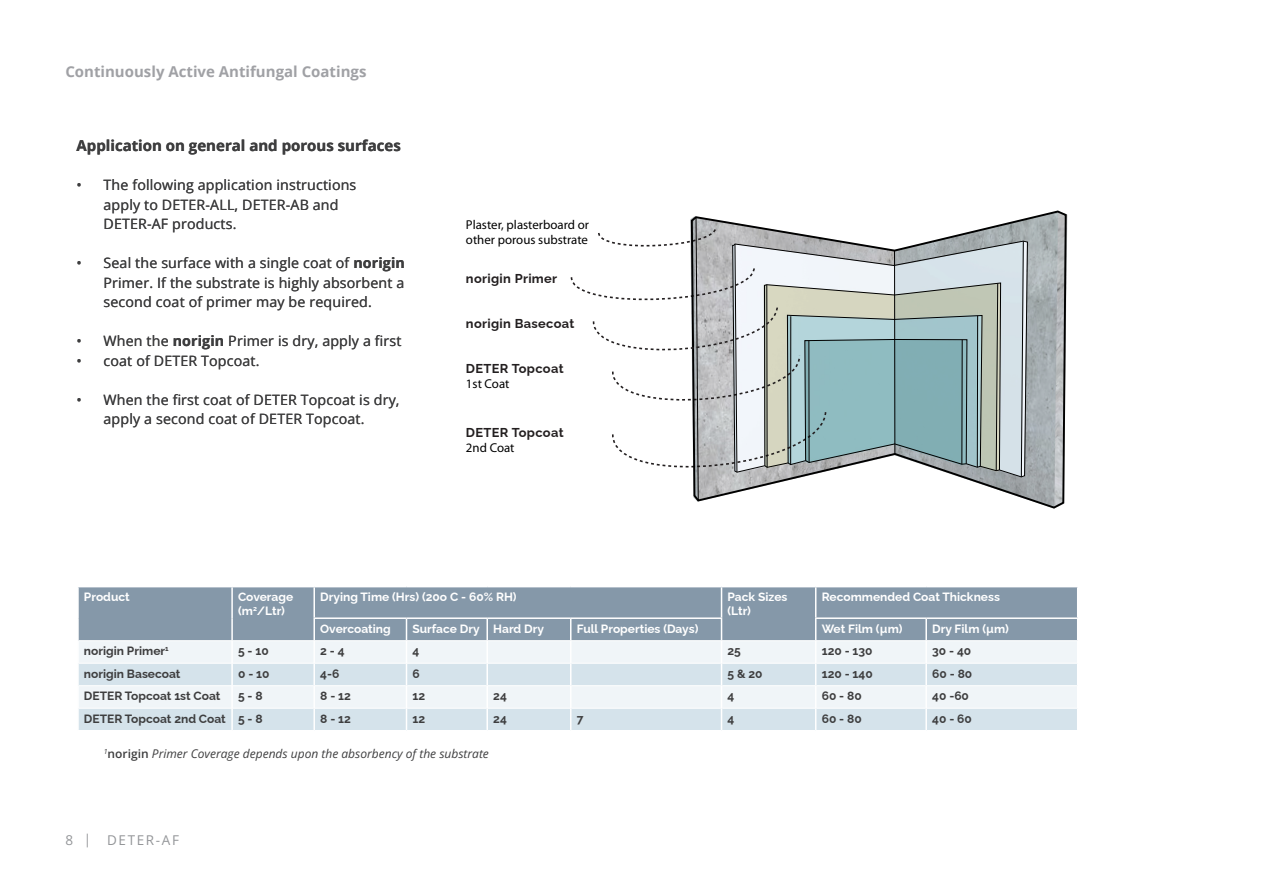
<style>
.page{position:relative;width:1263px;height:893px;background:#fff}
.page>*{position:absolute;margin:0;border:0;box-sizing:border-box;transform-origin:0 0}
.Text{font:700 15px "Open Sans";color:#3e3e3f}
.t1{font:700 15px "Open Sans";color:#a0a1a5}
.t2{font:14.25px/19.5px "Open Sans";letter-spacing:.01em;color:#3e3e3f}
.t3{font:13.5px "Open Sans";letter-spacing:.12em;color:#939598}
.t4{font:700 12.9px/15.5px "Raleway";letter-spacing:.025em;color:#231f20}
.t5{font:12.9px/15.5px "Myriad Pro";color:#000}
.Text_Bold_2{font:700 12px "Raleway";color:#fff}
.Text_Bold_2-2{font:700 12px "Raleway";color:#3e3e3f}
.Text-2{font:italic 12px "Open Sans";color:#3e3e3f}
.s1{font-weight:700}
.s2{font-family:"Myriad Pro";font-weight:400;color:#000}
.s3{font-weight:600;font-style:normal}
</style>
<div class="page">
<svg style="left:694px;top:210px;width:374px;height:299px"></svg>
<svg style="left:1001px;top:241px;width:27px;height:237px;background:#c8d2d8"></svg>
<svg style="left:1021px;top:240px;width:3px;height:238px"></svg>
<svg style="left:570px;top:217px;width:431px;height:284px"></svg>
<div style="left:79px;top:587px;width:998px;height:53px;background:#8598a9"></div>
<div style="left:79px;top:641px;width:998px;height:22px;background:#f0f5f8"></div>
<svg style="left:79px;top:664px;width:998px;height:66px;fill:#d5e3eb"></svg>
<hr style="left:231px;top:587px;width:2px;height:31px;background:#fff">
<hr style="left:231px;top:618px;width:2px;height:22px;background:#fff">
<hr style="left:231px;top:641px;width:2px;height:22px;background:#fff">
<hr style="left:313px;top:641px;width:2px;height:22px;background:#fff">
<hr style="left:231px;top:663px;width:2px;height:22px;background:#fff">
<hr style="left:231px;top:686px;width:2px;height:22px;background:#fff">
<hr style="left:231px;top:708px;width:2px;height:22px;background:#fff">
<hr style="left:79px;top:685px;width:153px;height:1px;background:#fff">
<hr style="left:232px;top:685px;width:81px;height:1px;background:#fff">
<hr style="left:722px;top:685px;width:93px;height:1px;background:#fff">
<hr style="left:816px;top:685px;width:109px;height:1px;background:#fff">
<hr style="left:927px;top:685px;width:150px;height:1px;background:#fff">
<hr style="left:79px;top:708px;width:153px;height:1px;background:#fff">
<hr style="left:232px;top:708px;width:81px;height:1px;background:#fff">
<hr style="left:722px;top:708px;width:93px;height:1px;background:#fff">
<hr style="left:816px;top:708px;width:109px;height:1px;background:#fff">
<hr style="left:927px;top:708px;width:150px;height:1px;background:#fff">
<hr style="left:925px;top:619px;width:2px;height:21px;background:#fff">
<hr style="left:925px;top:641px;width:2px;height:22px;background:#fff">
<hr style="left:313px;top:663px;width:2px;height:23px;background:#fff">
<hr style="left:925px;top:663px;width:2px;height:23px;background:#fff">
<hr style="left:313px;top:686px;width:2px;height:22px;background:#fff">
<hr style="left:925px;top:686px;width:2px;height:22px;background:#fff">
<hr style="left:313px;top:708px;width:2px;height:22px;background:#fff">
<svg style="left:815px;top:619px;width:1px;height:111px"></svg>
<hr style="left:925px;top:708px;width:2px;height:22px;background:#fff">
<hr style="left:721px;top:640px;width:95px;height:1px;background:#fff">
<hr style="left:313px;top:619px;width:2px;height:21px;background:#fff">
<svg style="left:315px;top:619px;width:407px;height:111px"></svg>
<hr style="left:314px;top:640px;width:92px;height:1px;background:#fff">
<hr style="left:406px;top:640px;width:81px;height:1px;background:#fff">
<hr style="left:487px;top:640px;width:84px;height:1px;background:#fff">
<hr style="left:571px;top:640px;width:150px;height:1px;background:#fff">
<hr style="left:313px;top:587px;width:2px;height:30px;background:#fff">
<hr style="left:721px;top:587px;width:1px;height:30px;background:#fff">
<hr style="left:313px;top:617px;width:93px;height:2px;background:#fff">
<hr style="left:406px;top:617px;width:81px;height:2px;background:#fff">
<hr style="left:487px;top:617px;width:84px;height:2px;background:#fff">
<hr style="left:571px;top:617px;width:151px;height:2px;background:#fff">
<hr style="left:815px;top:587px;width:1px;height:30px;background:#fff">
<hr style="left:815px;top:617px;width:111px;height:2px;background:#fff">
<hr style="left:926px;top:617px;width:152px;height:2px;background:#fff">
<p class="t1" style="left:65px;top:61px;width:303px">Continuously Active Antifungal Coatings</p>
<p class="Text" style="left:77px;top:135px;width:326px">Application on general and porous surfaces</p>
<p class="t2" style="left:104px;top:175px;width:254px;text-indent:-27px">• The following application instructions apply to DETER-ALL, DETER-AB and<br>DETER-AF products.</p>
<p class="t2" style="left:104px;top:253px;width:303px;text-align:justify;text-indent:-27px">• Seal the surface with a single coat of <span class="s1">norigin </span>Primer. If the substrate is highly absorbent a second coat of primer may be required.</p>
<p class="t2" style="left:77px;top:331px;width:326px">• When the <span class="s1">norigin</span> Primer is dry, apply a first</p>
<p class="t2" style="left:77px;top:350px;width:185px">• coat of DETER Topcoat.</p>
<p class="t2" style="left:77px;top:389px;width:325px;text-align:center">• When the first coat of DETER Topcoat is dry, apply a second coat of DETER Topcoat.</p>
<p class="Text" style="left:143px;top:135px;width:11px">o</p>
<p class="t2" style="left:137px;top:175px;width:10px">o</p>
<p class="t5" style="left:466px;top:217px;width:125px">Plaster, plasterboard or other porous substrate</p>
<p class="t4" style="left:466px;top:270px;width:93px">norigin Primer</p>
<p class="t4" style="left:466px;top:314px;width:110px">norigin Basecoat</p>
<p class="t4" style="left:466px;top:359px;width:99px">DETER Topcoat<br><span class="s2">1st Coat</span></p>
<p class="t4" style="left:466px;top:423px;width:99px">DETER Topcoat<br><span class="s2">2nd Coat</span></p>
<p class="Text_Bold_2" style="left:84px;top:587px;width:47px">Product</p>
<p class="Text_Bold_2" style="left:238px;top:587px;width:57px">Coverage</p>
<p class="Text_Bold_2" style="left:238px;top:602px;width:48px">(m<sup>2</sup>/Ltr)</p>
<p class="Text_Bold_2" style="left:320px;top:587px;width:198px">Drying Time (Hrs) (20o C - 60% RH)</p>
<p class="Text_Bold_2" style="left:727px;top:587px;width:61px">Pack Sizes</p>
<p class="Text_Bold_2" style="left:727px;top:602px;width:25px">(Ltr)</p>
<p class="Text_Bold_2" style="left:822px;top:587px;width:180px">Recommended Coat Thickness</p>
<p class="Text_Bold_2" style="left:320px;top:619px;width:72px">Overcoating</p>
<p class="Text_Bold_2" style="left:412px;top:619px;width:69px">Surface Dry</p>
<p class="Text_Bold_2" style="left:493px;top:619px;width:52px">Hard Dry</p>
<p class="Text_Bold_2" style="left:577px;top:619px;width:123px">Full Properties (Days)</p>
<p class="Text_Bold_2" style="left:822px;top:619px;width:82px">Wet Film (µm)</p>
<p class="Text_Bold_2" style="left:932px;top:619px;width:78px">Dry Film (µm)</p>
<p class="Text_Bold_2-2" style="left:84px;top:641px;width:86px">norigin Primer<sup>1</sup></p>
<p class="Text_Bold_2-2" style="left:238px;top:641px;width:32px">5 - 10</p>
<p class="Text_Bold_2-2" style="left:320px;top:641px;width:26px">2 - 4</p>
<p class="Text_Bold_2-2" style="left:412px;top:641px;width:8px">4</p>
<p class="Text_Bold_2-2" style="left:727px;top:641px;width:15px">25</p>
<p class="Text_Bold_2-2" style="left:822px;top:641px;width:52px">120 - 130</p>
<p class="Text_Bold_2-2" style="left:932px;top:641px;width:41px">30 - 40</p>
<p class="Text_Bold_2-2" style="left:84px;top:664px;width:98px">norigin Basecoat</p>
<p class="Text_Bold_2-2" style="left:238px;top:664px;width:33px">0 - 10</p>
<p class="Text_Bold_2-2" style="left:320px;top:664px;width:21px">4-6</p>
<p class="Text_Bold_2-2" style="left:412px;top:664px;width:9px">6</p>
<p class="Text_Bold_2-2" style="left:727px;top:664px;width:37px">5 &amp; 20</p>
<p class="Text_Bold_2-2" style="left:822px;top:664px;width:52px">120 - 140</p>
<p class="Text_Bold_2-2" style="left:932px;top:664px;width:42px">60 - 80</p>
<p class="Text_Bold_2-2" style="left:84px;top:686px;width:138px">DETER Topcoat 1st Coat</p>
<p class="Text_Bold_2-2" style="left:238px;top:686px;width:26px">5 - 8</p>
<p class="Text_Bold_2-2" style="left:320px;top:686px;width:32px">8 - 12</p>
<p class="Text_Bold_2-2" style="left:412px;top:686px;width:14px">12</p>
<p class="Text_Bold_2-2" style="left:493px;top:686px;width:15px">24</p>
<p class="Text_Bold_2-2" style="left:727px;top:686px;width:8px">4</p>
<p class="Text_Bold_2-2" style="left:822px;top:686px;width:42px">60 - 80</p>
<p class="Text_Bold_2-2" style="left:932px;top:686px;width:38px">40 -60</p>
<p class="Text_Bold_2-2" style="left:84px;top:709px;width:143px">DETER Topcoat 2nd Coat</p>
<p class="Text_Bold_2-2" style="left:238px;top:709px;width:26px">5 - 8</p>
<p class="Text_Bold_2-2" style="left:320px;top:709px;width:32px">8 - 12</p>
<p class="Text_Bold_2-2" style="left:412px;top:709px;width:14px">12</p>
<p class="Text_Bold_2-2" style="left:493px;top:709px;width:15px">24</p>
<p class="Text_Bold_2-2" style="left:577px;top:709px;width:8px">7</p>
<p class="Text_Bold_2-2" style="left:727px;top:709px;width:8px">4</p>
<p class="Text_Bold_2-2" style="left:822px;top:709px;width:42px">60 - 80</p>
<p class="Text_Bold_2-2" style="left:932px;top:709px;width:41px">40 - 60</p>
<p class="Text-2" style="left:104px;top:745px;width:387px"><sup>1</sup><span class="s3">norigin</span> Primer Coverage depends upon the absorbency of the substrate</p>
<p class="t3" style="left:65px;top:831px;width:115px">8 | DETER-AF</p>
</div>
